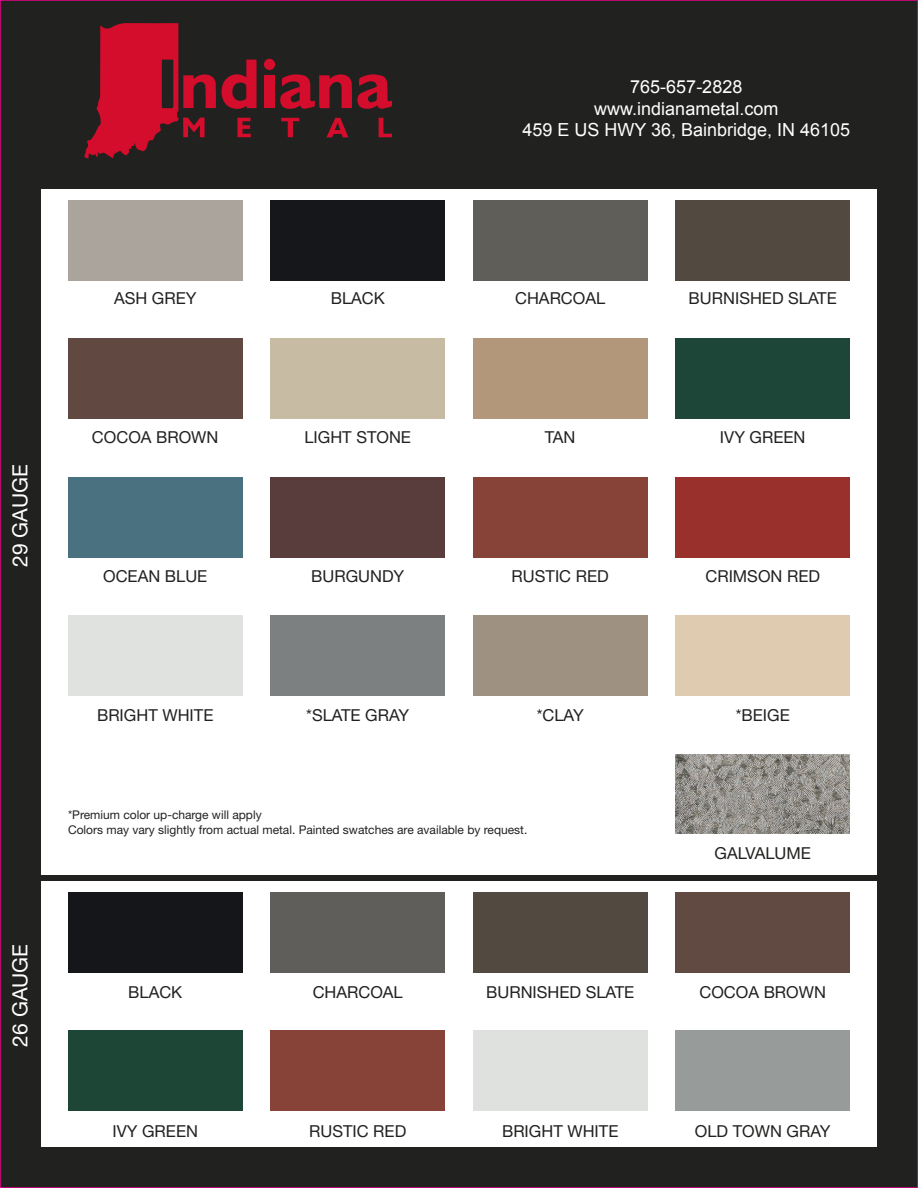
<style>
.page{position:relative;width:918px;height:1188px;background:#fff}
.page>*{position:absolute;margin:0;border:0;box-sizing:border-box;transform-origin:0 0}
.t1{font:21px "Helvetica Neue LT Std";color:#fff}
.t2{font:18px/21.6px "Arial";color:#fff;text-align:center}
.t3{font:16.5px "Helvetica Neue LT Std";color:#212120}
.t4{font:12px/14.4px "Helvetica Neue LT Std";color:#212120}
</style>
<div class="page">
<div style="left:0;top:0;width:918px;height:189px;background:#212120"></div>
<div style="left:0;top:0;width:40px;height:1188px;background:#212120"></div>
<div style="left:878px;top:0;width:40px;height:1188px;background:#212120"></div>
<div style="left:0;top:1148px;width:918px;height:40px;background:#212120"></div>
<div style="left:0;top:875px;width:918px;height:6px;background:#212120"></div>
<svg style="left:280px;top:74px;width:112px;height:35px"></svg>
<div style="left:264px;top:75px;width:11px;height:33px;background:#d30d2b"></div>
<svg style="left:326px;top:118px;width:22px;height:19px"></svg>
<svg style="left:84px;top:23px;width:173px;height:136px"></svg>
<svg style="left:281px;top:118px;width:18px;height:19px"></svg>
<svg style="left:379px;top:118px;width:13px;height:19px"></svg>
<div style="left:264px;top:59px;width:11px;height:11px;background:#d30d2b;border-radius:50%"></div>
<div style="left:68px;top:200px;width:175px;height:80px;background:#aaa49c"></div>
<div style="left:68px;top:339px;width:175px;height:80px;background:#614941"></div>
<div style="left:68px;top:477px;width:175px;height:80px;background:#497180"></div>
<div style="left:68px;top:615px;width:175px;height:81px;background:#e0e2df"></div>
<div style="left:68px;top:892px;width:175px;height:80px;background:#14161a"></div>
<div style="left:68px;top:1030px;width:175px;height:81px;background:#1e4637"></div>
<div style="left:270px;top:200px;width:175px;height:80px;background:#15171a"></div>
<div style="left:270px;top:339px;width:175px;height:80px;background:#c8bba3"></div>
<div style="left:270px;top:477px;width:175px;height:80px;background:#593d3c"></div>
<div style="left:270px;top:615px;width:175px;height:81px;background:#7c8080"></div>
<div style="left:270px;top:892px;width:175px;height:80px;background:#605e5a"></div>
<div style="left:270px;top:1030px;width:175px;height:81px;background:#874338"></div>
<div style="left:473px;top:200px;width:175px;height:80px;background:#605e59"></div>
<div style="left:473px;top:339px;width:175px;height:80px;background:#b2977b"></div>
<div style="left:473px;top:477px;width:175px;height:80px;background:#884339"></div>
<div style="left:473px;top:615px;width:175px;height:81px;background:#9e9182"></div>
<div style="left:473px;top:892px;width:175px;height:80px;background:#524940"></div>
<div style="left:473px;top:1030px;width:175px;height:81px;background:#dee1de"></div>
<div style="left:675px;top:200px;width:175px;height:80px;background:#524940"></div>
<div style="left:675px;top:339px;width:175px;height:80px;background:#1e4638"></div>
<div style="left:675px;top:477px;width:175px;height:80px;background:#9a302b"></div>
<div style="left:675px;top:615px;width:175px;height:81px;background:#dfcbb0"></div>
<div style="left:675px;top:892px;width:175px;height:80px;background:#614a41"></div>
<div style="left:675px;top:1030px;width:175px;height:81px;background:#979b9a"></div>
<img style="left:676px;top:754px;width:174px;height:80px">
<p class="t2" style="left:522px;top:76px;width:329px">765-657-2828<br>www.indianametal.com<br>459 E US HWY 36, Bainbridge, IN 46105</p>
<p class="t3" style="left:114px;top:289px;width:84px">ASH GREY</p>
<p class="t3" style="left:331px;top:289px;width:56px">BLACK</p>
<p class="t3" style="left:515px;top:289px;width:92px">CHARCOAL</p>
<p class="t1" style="left:7px;top:567px;width:104px;rotate:-90deg">29 GAUGE</p>
<p class="t3" style="left:92px;top:427px;width:128px">COCOA BROWN</p>
<p class="t3" style="left:103px;top:566px;width:106px">OCEAN BLUE</p>
<p class="t3" style="left:304px;top:427px;width:108px">LIGHT STONE</p>
<p class="t3" style="left:311px;top:566px;width:95px">BURGUNDY</p>
<p class="t3" style="left:545px;top:427px;width:32px">TAN</p>
<p class="t3" style="left:512px;top:566px;width:99px">RUSTIC RED</p>
<p class="t3" style="left:97px;top:705px;width:118px">BRIGHT WHITE</p>
<p class="t3" style="left:306px;top:705px;width:104px">*SLATE GRAY</p>
<p class="t3" style="left:537px;top:705px;width:49px">*CLAY</p>
<p class="t4" style="left:68px;top:807px;width:461px">*Premium color up-charge will apply<br>Colors may vary slightly from actual metal. Painted swatches are available by request.</p>
<p class="t1" style="left:7px;top:1047px;width:104px;rotate:-90deg">26 GAUGE</p>
<p class="t3" style="left:128px;top:982px;width:56px">BLACK</p>
<p class="t3" style="left:112px;top:1121px;width:87px">IVY GREEN</p>
<p class="t3" style="left:313px;top:982px;width:92px">CHARCOAL</p>
<p class="t3" style="left:309px;top:1121px;width:99px">RUSTIC RED</p>
<p class="t3" style="left:486px;top:982px;width:150px">BURNISHED SLATE</p>
<p class="t3" style="left:502px;top:1121px;width:118px">BRIGHT WHITE</p>
<p class="t3" style="left:689px;top:289px;width:150px">BURNISHED SLATE</p>
<p class="t3" style="left:720px;top:427px;width:87px">IVY GREEN</p>
<p class="t3" style="left:705px;top:566px;width:116px">CRIMSON RED</p>
<p class="t3" style="left:736px;top:705px;width:56px">*BEIGE</p>
<p class="t3" style="left:715px;top:844px;width:98px">GALVALUME</p>
<p class="t3" style="left:700px;top:982px;width:128px">COCOA BROWN</p>
<p class="t3" style="left:695px;top:1121px;width:137px">OLD TOWN GRAY</p>
</div>
